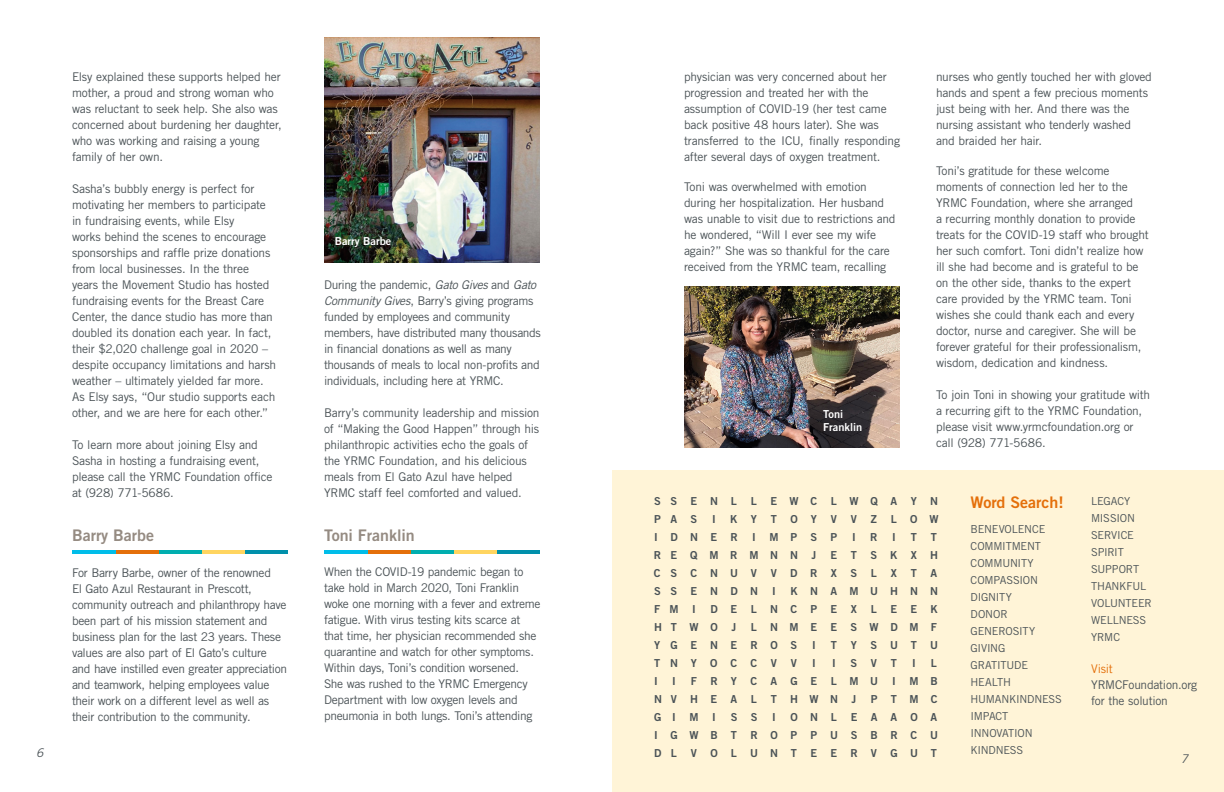
<style>
.page{position:relative;width:1224px;height:792px;background:#fff}
.page>*{position:absolute;margin:0;border:0;box-sizing:border-box;transform-origin:0 0}
.t1{font:16px "Trade Gothic LT Std Bd 2";color:#958b82}
.t2{font:16px "Trade Gothic LT Std Bd 2";color:#e46f0a}
.t3{font:12px/16px "Trade Gothic LT Std";letter-spacing:-.02em;color:#4b5357}
.t4{font:12px "Trade Gothic LT Std";letter-spacing:-.025em;color:#e46f0a}
.t5{font:italic 12px "Trade Gothic LT Std";color:#4b5357}
.t6{font:11px/18px "Trade Gothic LT Std Bd 2";letter-spacing:1.165em;color:#4b5357}
.t7{font:11px/17px "Trade Gothic LT Std";letter-spacing:-.02em;color:#4b5357}
.t8{font:11px/13px "Trade Gothic LT Std Bd 2";color:#fff}
.s1{font-style:italic}
</style>
<div class="page">
<div style="left:612px;top:470px;width:612px;height:322px;background:#fff4d7"></div>
<img style="left:324px;top:37px;width:216px;height:226px">
<img style="left:684px;top:287px;width:216px;height:161px">
<hr style="left:245px;top:550px;width:43px;height:4px;background:#0090ab">
<hr style="left:202px;top:550px;width:43px;height:4px;background:#ffd560">
<hr style="left:158px;top:550px;width:44px;height:4px;background:#00aeaf">
<hr style="left:115px;top:550px;width:43px;height:4px;background:#e46f0a">
<hr style="left:72px;top:550px;width:43px;height:4px;background:#00bde9">
<hr style="left:497px;top:550px;width:43px;height:4px;background:#0090ab">
<hr style="left:454px;top:550px;width:43px;height:4px;background:#ffd560">
<hr style="left:410px;top:550px;width:44px;height:4px;background:#00aeaf">
<hr style="left:367px;top:550px;width:43px;height:4px;background:#e46f0a">
<hr style="left:324px;top:550px;width:43px;height:4px;background:#00bde9">
<p class="t3" style="left:684px;top:68px;width:218px">physician was very concerned about her progression and treated her with the assumption of COVID-19 (her test came back positive 48 hours later). She was transferred to the ICU, finally responding after several days of oxygen treatment.</p>
<p class="t3" style="left:684px;top:178px;width:213px">Toni was overwhelmed with emotion during her hospitalization. Her husband was unable to visit due to restrictions and he wondered, “Will I ever see my wife again?” She was so thankful for the care received from the YRMC team, recalling</p>
<p class="t3" style="left:72px;top:68px;width:211px">Elsy explained these supports helped her mother, a proud and strong woman who was reluctant to seek help. She also was concerned about burdening her daughter, who was working and raising a young family of her own.</p>
<p class="t3" style="left:72px;top:180px;width:206px">Sasha’s bubbly energy is perfect for motivating her members to participate in fundraising events, while Elsy<br>works behind the scenes to encourage sponsorships and raffle prize donations from local businesses. In the three years the Movement Studio has hosted fundraising events for the Breast Care Center, the dance studio has more than doubled its donation each year. In fact, their $2,020 challenge goal in 2020 – despite occupancy limitations and harsh weather – ultimately yielded far more.<br>As Elsy says, “Our studio supports each other, and we are here for each other.”</p>
<p class="t3" style="left:72px;top:436px;width:202px">To learn more about joining Elsy and<br>Sasha in hosting a fundraising event, please call the YRMC Foundation office at (928) 771-5686.</p>
<h1 class="t1" style="left:72px;top:525px;width:84px">Barry Barbe</h1>
<p class="t3" style="left:72px;top:564px;width:217px">For Barry Barbe, owner of the renowned<br>El Gato Azul Restaurant in Prescott, community outreach and philanthropy have been part of his mission statement and business plan for the last 23 years. These values are also part of El Gato’s culture and have instilled even greater appreciation and teamwork, helping employees value their work on a different level as well as their contribution to the community.</p>
<p class="t3" style="left:936px;top:68px;width:218px">nurses who gently touched her with gloved hands and spent a few precious moments just being with her. And there was the nursing assistant who tenderly washed and braided her hair.</p>
<p class="t3" style="left:936px;top:162px;width:214px">Toni’s gratitude for these welcome moments of connection led her to the YRMC Foundation, where she arranged<br>a recurring monthly donation to provide treats for the COVID-19 staff who brought her such comfort. Toni didn’t realize how ill she had become and is grateful to be on the other side, thanks to the expert care provided by the YRMC team. Toni wishes she could thank each and every doctor, nurse and caregiver. She will be forever grateful for their professionalism, wisdom, dedication and kindness.</p>
<p class="t3" style="left:936px;top:386px;width:216px">To join Toni in showing your gratitude with a recurring gift to the YRMC Foundation, please visit www.yrmcfoundation.org or call (928) 771-5686.</p>
<p class="t8" style="left:335px;top:234px;width:58px">Barry Barbe</p>
<p class="t3" style="left:324px;top:277px;width:218px">During the pandemic, <span class="s1">Gato Gives</span> and <span class="s1">Gato Community Gives</span>, Barry’s giving programs funded by employees and community members, have distributed many thousands in financial donations as well as many thousands of meals to local non-profits and individuals, including here at YRMC.</p>
<p class="t3" style="left:324px;top:405px;width:217px">Barry’s community leadership and mission of “Making the Good Happen” through his philanthropic activities echo the goals of the YRMC Foundation, and his delicious meals from El Gato Azul have helped YRMC staff feel comforted and valued.</p>
<h1 class="t1" style="left:324px;top:526px;width:92px">Toni Franklin</h1>
<p class="t3" style="left:324px;top:564px;width:218px">When the COVID-19 pandemic began to take hold in March 2020, Toni Franklin woke one morning with a fever and extreme fatigue. With virus testing kits scarce at that time, her physician recommended she quarantine and watch for other symptoms.<br>Within days, Toni’s condition worsened.<br>She was rushed to the YRMC Emergency Department with low oxygen levels and pneumonia in both lungs. Toni’s attending</p>
<p class="t8" style="left:823px;top:408px;width:41px">Toni<br>Franklin</p>
<p class="t7" style="left:1091px;top:492px;width:62px">LEGACY<br>MISSION<br>SERVICE<br>SPIRIT<br>SUPPORT<br>THANKFUL<br>VOLUNTEER<br>WELLNESS<br>YRMC</p>
<p class="t4" style="left:1091px;top:661px;width:23px">Visit</p>
<p class="t3" style="left:1091px;top:676px;width:108px">YRMCFoundation.org for the solution</p>
<h1 class="t2" style="left:971px;top:493px;width:95px">Word Search!</h1>
<p class="t7" style="left:971px;top:521px;width:93px">BENEVOLENCE<br>COMMITMENT<br>COMMUNITY<br>COMPASSION<br>DIGNITY<br>DONOR<br>GENEROSITY<br>GIVING<br>GRATITUDE<br>HEALTH<br>HUMANKINDNESS<br>IMPACT<br>INNOVATION<br>KINDNESS</p>
<p class="t6" style="left:654px;top:492px;width:85px">SSENL</p>
<p class="t6" style="left:751px;top:492px;width:189px">LEWCLWQAYN</p>
<p class="t6" style="left:654px;top:510px;width:45px">PA S</p>
<p class="t6" style="left:712px;top:510px;width:5px">I</p>
<p class="t6" style="left:730px;top:510px;width:28px">K Y</p>
<p class="t6" style="left:771px;top:510px;width:48px">T O Y</p>
<p class="t6" style="left:831px;top:510px;width:8px">V</p>
<p class="t6" style="left:851px;top:510px;width:8px">V</p>
<p class="t6" style="left:871px;top:510px;width:8px">Z</p>
<p class="t6" style="left:891px;top:510px;width:49px">L O W</p>
<p class="t6" style="left:654px;top:528px;width:85px">I D N E R</p>
<p class="t6" style="left:752px;top:528px;width:87px">I M P S P</p>
<p class="t6" style="left:852px;top:528px;width:5px">I</p>
<p class="t6" style="left:870px;top:528px;width:9px">R</p>
<p class="t6" style="left:892px;top:528px;width:5px">I</p>
<p class="t6" style="left:911px;top:528px;width:8px">T</p>
<p class="t6" style="left:931px;top:528px;width:8px">T</p>
<p class="t6" style="left:654px;top:546px;width:164px">R E Q M R M N N J</p>
<p class="t6" style="left:831px;top:546px;width:109px">E T S K X H</p>
<p class="t6" style="left:654px;top:564px;width:105px">C S C N U V</p>
<p class="t6" style="left:771px;top:564px;width:108px">V D R X S L</p>
<p class="t6" style="left:891px;top:564px;width:8px">X</p>
<p class="t6" style="left:911px;top:564px;width:28px">T A</p>
<p class="t6" style="left:654px;top:582px;width:105px">S S E N D N</p>
<p class="t6" style="left:772px;top:582px;width:5px">I</p>
<p class="t6" style="left:790px;top:582px;width:149px">K N A M U H N N</p>
<p class="t6" style="left:654px;top:600px;width:43px">F M I</p>
<p class="t6" style="left:710px;top:600px;width:148px">D E L N C P E X</p>
<p class="t6" style="left:871px;top:600px;width:68px">L E E K</p>
<p class="t6" style="left:654px;top:618px;width:65px">H T W O</p>
<p class="t6" style="left:732px;top:618px;width:6px">J</p>
<p class="t6" style="left:654px;top:618px;width:285px;text-indent:97px">L N M E E S W D M F<br>Y G E N E R O S</p>
<p class="t6" style="left:812px;top:636px;width:5px">I</p>
<p class="t6" style="left:831px;top:636px;width:8px">T</p>
<p class="t6" style="left:851px;top:636px;width:89px">Y S U T U</p>
<p class="t6" style="left:654px;top:654px;width:125px">T N Y O C C V</p>
<p class="t6" style="left:791px;top:654px;width:8px">V</p>
<p class="t6" style="left:812px;top:654px;width:5px">I</p>
<p class="t6" style="left:832px;top:654px;width:5px">I</p>
<p class="t6" style="left:851px;top:654px;width:28px">S V</p>
<p class="t6" style="left:891px;top:654px;width:8px">T</p>
<p class="t6" style="left:912px;top:654px;width:5px">I</p>
<p class="t6" style="left:931px;top:654px;width:8px">L</p>
<p class="t6" style="left:654px;top:672px;width:5px">I</p>
<p class="t6" style="left:672px;top:672px;width:5px">I</p>
<p class="t6" style="left:691px;top:672px;width:189px">F R Y C A G E L M U</p>
<p class="t6" style="left:892px;top:672px;width:47px">I M B</p>
<p class="t6" style="left:654px;top:690px;width:105px">N V H E A L</p>
<p class="t6" style="left:771px;top:690px;width:87px">T H W N J</p>
<p class="t6" style="left:871px;top:690px;width:68px">P T M C</p>
<p class="t6" style="left:654px;top:708px;width:63px">G I M I</p>
<p class="t6" style="left:731px;top:708px;width:28px">S S</p>
<p class="t6" style="left:772px;top:708px;width:5px">I</p>
<p class="t6" style="left:654px;top:708px;width:285px;text-align:justify;text-indent:136px">O N L E A A O A I G W B T R O P P U S B R C U D L</p>
<p class="t6" style="left:691px;top:744px;width:248px">V O L U N T E E R V G U T</p>
<p class="t5" style="left:36px;top:746px;width:9px">6</p>
<p class="t5" style="left:1179px;top:746px;width:9px">7</p>
<p class="t5" style="left:1181px;top:752px;width:9px">7</p>
</div>
